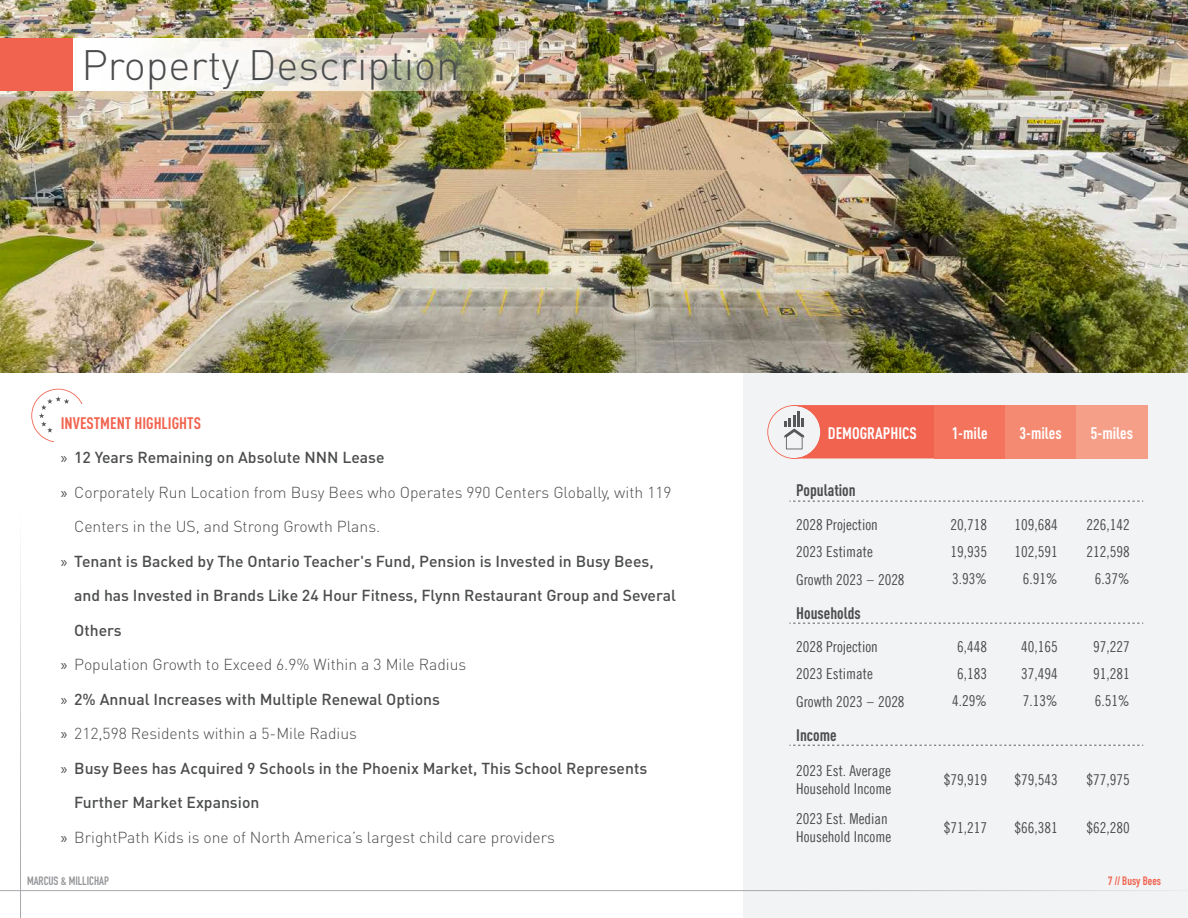
<style>
.page{position:relative;width:1188px;height:918px;background:#fff}
.page>*{position:absolute;margin:0;border:0;box-sizing:border-box;transform-origin:0 0}
.t1{font:300 42px "DIN Pro";color:#4b4c4d}
.t2{font:700 condensed 16.5px "DIN Pro";color:#fff}
.Body_text{font:700 condensed 16.5px "DIN Pro";color:#4b4c4d}
.t3{font:700 condensed 16.5px "DIN Pro";color:#f1634f}
.t4{font:500 15.75px/34.5px "DIN Pro";color:#4b4c4d}
.t5{font:300 15.75px/34.5px "DIN Pro";color:#4b4c4d}
.t6{font:15px "Trade Gothic LT Std Cn 18";color:#4b4c4d}
.t7{font:700 12px "DIN Condensed";color:#939598}
.t8{font:700 12px "DIN Condensed";color:#f1634f}
.s1{font-family:"Myriad Pro";font-weight:400}
.s2{font-family:"DIN Pro";font-weight:300;font-size:16.5px}
</style>
<div class="page">
<div style="left:743px;top:338px;width:445px;height:580px;background:#f2f3f4"></div>
<img style="left:0;top:0;width:1188px;height:373px">
<svg style="left:767px;top:405px;width:172px;height:54px"></svg>
<div style="left:934px;top:405px;width:71px;height:53px;background:#f3735c"></div>
<div style="left:1005px;top:405px;width:71px;height:53px;background:#f48a71"></div>
<div style="left:1076px;top:405px;width:72px;height:53px;background:#f69f88"></div>
<svg style="left:31px;top:389px;width:52px;height:54px"></svg>
<div style="left:54px;top:404px;width:638px;height:451px;background:#fff"></div>
<div style="left:0;top:38px;width:74px;height:53px;background:#f1634f"></div>
<img style="left:74px;top:38px;width:453px;height:53px">
<svg style="left:789px;top:623px;width:354px;height:1px"></svg>
<svg style="left:789px;top:745px;width:354px;height:1px"></svg>
<svg style="left:789px;top:501px;width:354px;height:1px"></svg>
<hr style="left:0;top:890px;width:1188px;height:1px;background:#a8a9ad">
<hr style="left:20px;top:486px;width:1px;height:432px;background:#a8a9ad">
<p class="t1" style="left:81px;top:37px;width:380px">Property Description</p>
<p class="t3" style="left:61px;top:413px;width:142px">INVESTMENT HIGHLIGHTS</p>
<p class="t4" style="left:61px;top:440px;width:325px"><span class="s1">»</span> 12 Years Remaining on Absolute NNN Lease</p>
<p class="t5" style="left:74px;top:474px;width:599px;text-indent:-13px"><span class="s1">»</span> Corporately Run Location from Busy Bees who Operates 990 Centers Globally, with 119<br>Centers in the US, and Strong Growth Plans.</p>
<p class="t4" style="left:74px;top:543px;width:603px;text-indent:-13px"><span class="s1">»</span> Tenant is Backed by The Ontario Teacher's Fund, Pension is Invested in Busy Bees, and has Invested in Brands Like 24 Hour Fitness, Flynn Restaurant Group and Several<br>Others</p>
<p class="t5" style="left:61px;top:647px;width:407px"><span class="s1">»</span> Population Growth to Exceed 6.9% Within a 3 Mile Radius</p>
<p class="t4" style="left:61px;top:681px;width:381px"><span class="s1">»</span> 2% Annual Increases with Multiple Renewal Options</p>
<p class="t5" style="left:61px;top:716px;width:298px"><span class="s1">»</span> 212,598 Residents within a 5-Mile Radius</p>
<p class="t4" style="left:74px;top:750px;width:575px;text-indent:-13px"><span class="s1">»</span> Busy Bees has Acquired 9 Schools in the Phoenix Market, This School Represents<br>Further Market Expansion</p>
<p class="t5" style="left:61px;top:819px;width:496px"><span class="s1">»</span> BrightPath Kids is one of North America’s largest child care providers</p>
<p class="t2" style="left:828px;top:423px;width:90px">DEMOGRAPHICS</p>
<p class="t2" style="left:952px;top:423px;width:37px">1-mile</p>
<p class="t2" style="left:1020px;top:423px;width:44px">3-miles</p>
<p class="t2" style="left:1091px;top:423px;width:44px">5-miles</p>
<p class="Body_text" style="left:796px;top:481px;width:61px">Population</p>
<p class="t6" style="left:796px;top:516px;width:83px">2028 Projection</p>
<p class="t6" style="left:950px;top:516px;width:38px">20,718</p>
<p class="t6" style="left:1015px;top:516px;width:45px">109,684</p>
<p class="t6" style="left:1086px;top:516px;width:45px">226,142</p>
<p class="t6" style="left:796px;top:543px;width:78px">2023 Estimate</p>
<p class="t6" style="left:950px;top:543px;width:38px">19,935</p>
<p class="t6" style="left:1015px;top:543px;width:45px">102,591</p>
<p class="t6" style="left:1086px;top:543px;width:45px">212,598</p>
<p class="t6" style="left:796px;top:570px;width:110px">Growth 2023 <span class="s2">–</span> 2028</p>
<p class="t6" style="left:952px;top:570px;width:36px">3.93%</p>
<p class="t6" style="left:1023px;top:570px;width:36px">6.91%</p>
<p class="t6" style="left:1095px;top:570px;width:36px">6.37%</p>
<p class="Body_text" style="left:796px;top:603px;width:66px">Households</p>
<p class="t6" style="left:796px;top:638px;width:83px">2028 Projection</p>
<p class="t6" style="left:957px;top:638px;width:31px">6,448</p>
<p class="t6" style="left:1021px;top:638px;width:38px">40,165</p>
<p class="t6" style="left:1093px;top:638px;width:38px">97,227</p>
<p class="t6" style="left:796px;top:665px;width:78px">2023 Estimate</p>
<p class="t6" style="left:957px;top:665px;width:31px">6,183</p>
<p class="t6" style="left:1021px;top:665px;width:38px">37,494</p>
<p class="t6" style="left:1093px;top:665px;width:38px">91,281</p>
<p class="t6" style="left:796px;top:692px;width:110px">Growth 2023 <span class="s2">–</span> 2028</p>
<p class="t6" style="left:952px;top:692px;width:36px">4.29%</p>
<p class="t6" style="left:1023px;top:692px;width:36px">7.13%</p>
<p class="t6" style="left:1095px;top:692px;width:36px">6.51%</p>
<p class="Body_text" style="left:796px;top:725px;width:42px">Income</p>
<p class="t6" style="left:796px;top:761px;width:96px">2023 Est. Average</p>
<p class="t6" style="left:796px;top:779px;width:96px">Household Income</p>
<p class="t6" style="left:944px;top:770px;width:45px">$79,919</p>
<p class="t6" style="left:1015px;top:770px;width:45px">$79,543</p>
<p class="t6" style="left:1086px;top:770px;width:45px">$77,975</p>
<p class="t6" style="left:796px;top:810px;width:93px">2023 Est. Median</p>
<p class="t6" style="left:796px;top:828px;width:96px">Household Income</p>
<p class="t6" style="left:944px;top:819px;width:45px">$71,217</p>
<p class="t6" style="left:1015px;top:819px;width:45px">$66,381</p>
<p class="t6" style="left:1086px;top:819px;width:45px">$62,280</p>
<p class="t7" style="left:27px;top:873px;width:83px">MARCUS &amp; MILLICHAP</p>
<p class="t8" style="left:1108px;top:873px;width:54px">7 // Busy Bees</p>
</div>
